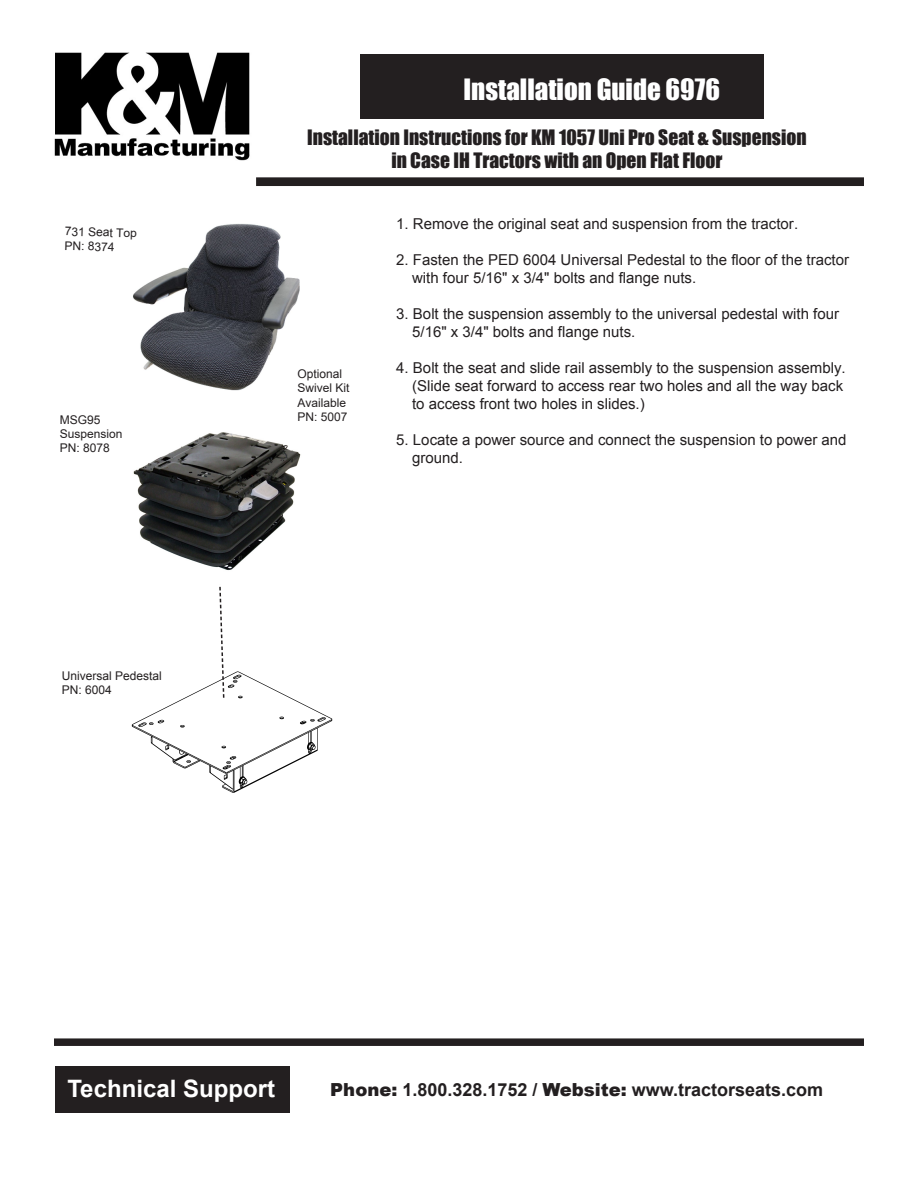
<style>
.page{position:relative;width:918px;height:1188px;background:#fff}
.page>*{position:absolute;margin:0;border:0;box-sizing:border-box;transform-origin:0 0}
.t1{font:27px "Impact";color:#fff}
.t2{font:700 24px "Arial";color:#fff}
.t3{font:19.5px/23.4px "Impact";color:#231f20;text-align:center}
.t4{font:700 18px "Arial";color:#231f20}
.t5{font:15px/18px "Arial";color:#231f20}
.t6{font:15px/18px "Arial";color:#231f20}
.t7{font:12px/14.4px "Arial";color:#231f20}
.t8{font:12px/14.4px "Arial";color:#231f20}
.s1{font-style:inherit}
.s2{font-weight:900}
</style>
<div class="page">
<img style="left:133px;top:223px;width:167px;height:168px">
<div style="left:361px;top:54px;width:403px;height:64px;background:#231f20"></div>
<div style="left:256px;top:178px;width:608px;height:8px;background:#231f20"></div>
<div style="left:54px;top:1038px;width:810px;height:8px;background:#231f20"></div>
<img style="left:54px;top:52px;width:196px;height:109px">
<div style="left:55px;top:1066px;width:235px;height:47px;background:#231f20"></div>
<img style="left:133px;top:432px;width:168px;height:139px">
<img style="left:131px;top:671px;width:202px;height:122px">
<svg style="left:218px;top:586px;width:7px;height:115px"></svg>
<p class="t7" style="left:65px;top:224px;width:74px;rotate:2deg">731 Seat Top<br>PN: 8374</p>
<p class="t7" style="left:60px;top:412px;width:64px">MSG95<br>Suspension<br>PN: 8078</p>
<p class="t8" style="left:62px;top:668px;width:102px">Universal Pedestal<br>PN: 6004</p>
<p class="t1" style="left:464px;top:68px;width:258px">Installation Guide 6976</p>
<p class="t3" style="left:307px;top:125px;width:501px">Installation Instructions for KM 1057 Uni Pro Seat &amp; Suspension in Case IH Tractors with an Open Flat Floor</p>
<p class="t7" style="left:298px;top:366px;width:54px">Optional<br>Swivel Kit<br>Available<br>PN: 5007</p>
<p class="t5" style="left:396px;top:215px;width:403px"><span class="s1">1.</span> Remove the original seat and suspension from the tractor.</p>
<p class="t5" style="left:412px;top:251px;width:438px;text-indent:-16px"><span class="s1">2.</span> Fasten the PED 6004 Universal Pedestal to the floor of the tractor with four 5/16" x 3/4" bolts and flange nuts.</p>
<p class="t5" style="left:412px;top:305px;width:428px;text-indent:-16px"><span class="s1">3.</span> Bolt the suspension assembly to the universal pedestal with four<br>5/16" x 3/4" bolts and flange nuts.</p>
<p class="t6" style="left:412px;top:359px;width:435px;text-indent:-16px">4. Bolt the seat and slide rail assembly to the suspension assembly. (Slide seat forward to access rear two holes and all the way back to access front two holes in slides.)</p>
<p class="t5" style="left:412px;top:431px;width:436px;text-indent:-16px"><span class="s1">5.</span> Locate a power source and connect the suspension to power and ground.</p>
<p class="t2" style="left:67px;top:1072px;width:209px">Technical Support</p>
<p class="t4" style="left:330px;top:1077px;width:494px"><span class="s2">Phone:</span> 1.800.328.1752 / <span class="s2">Website:</span> www.tractorseats.com</p>
</div>
